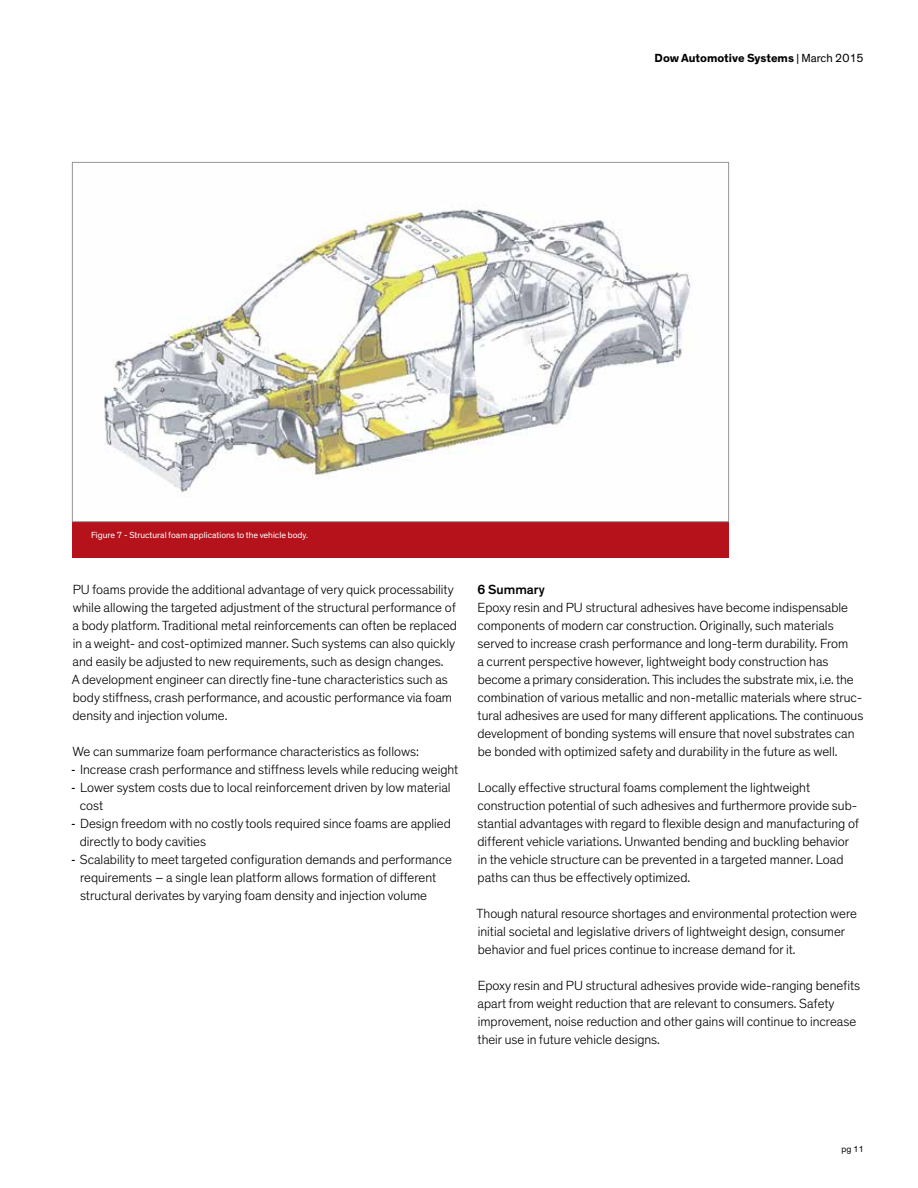
<style>
.page{position:relative;width:918px;height:1188px;background:#fff}
.page>*{position:absolute;margin:0;border:0;box-sizing:border-box;transform-origin:0 0}
.t1{font:300 13.5px/18px "Dow Corporate";color:#000}
.t2{font:500 13.5px "Dow Corporate";color:#000}
.t3{font:700 12px "Dow Corporate";color:#000}
.t4{font:9px "Dow Corporate";color:#fff}
.t5{font:9px "Dow Corporate";color:#000}
.s1{font-weight:400}
.s2{font-family:"Swift Neue LT Pro";font-weight:400}
</style>
<div class="page">
<div style="left:72px;top:522px;width:657px;height:36px;background:#b5121b"></div>
<img style="left:104px;top:209px;width:587px;height:284px">
<p class="t3" style="left:655px;top:51px;width:211px">Dow Automotive Systems <span class="s1">| March 2015</span></p>
<p class="t4" style="left:91px;top:530px;width:219px">Figure 7 - Structural foam applications to the vehicle body.</p>
<p class="t1" style="left:72px;top:581px;width:387px">PU foams provide the additional advantage of very quick processability while allowing the targeted adjustment of the structural performance of a body platform. Traditional metal reinforcements can often be replaced in a weight- and cost-optimized manner. Such systems can also quickly and easily be adjusted to new requirements, such as design changes.<br>A development engineer can directly fine-tune characteristics such as body stiffness, crash performance, and acoustic performance via foam density and injection volume.</p>
<p class="t1" style="left:72px;top:743px;width:348px">We can summarize foam performance characteristics as follows:</p>
<p class="t1" style="left:72px;top:761px;width:388px"><span class="s2">-</span> Increase crash performance and stiffness levels while reducing weight</p>
<p class="t1" style="left:80px;top:779px;width:372px;text-indent:-8px"><span class="s2">-</span> Lower system costs due to local reinforcement driven by low material cost</p>
<p class="t1" style="left:80px;top:815px;width:373px;text-indent:-8px"><span class="s2">-</span> Design freedom with no costly tools required since foams are applied directly to body cavities</p>
<p class="t1" style="left:80px;top:851px;width:373px;text-indent:-8px"><span class="s2">-</span> Scalability to meet targeted configuration demands and performance requirements – a single lean platform allows formation of different structural derivates by varying foam density and injection volume</p>
<p class="t2" style="left:478px;top:581px;width:69px">6 Summary</p>
<p class="t1" style="left:477px;top:599px;width:388px">Epoxy resin and PU structural adhesives have become indispensable components of modern car construction. Originally, such materials served to increase crash performance and long-term durability. From<br>a current perspective however, lightweight body construction has become a primary consideration. This includes the substrate mix, i.e. the combination of various metallic and non-metallic materials where struc&shy;tural adhesives are used for many different applications. The continuous development of bonding systems will ensure that novel substrates can be bonded with optimized safety and durability in the future as well.</p>
<p class="t1" style="left:477px;top:779px;width:383px">Locally effective structural foams complement the lightweight construction potential of such adhesives and furthermore provide sub&shy;stantial advantages with regard to flexible design and manufacturing of different vehicle variations. Unwanted bending and buckling behavior in the vehicle structure can be prevented in a targeted manner. Load paths can thus be effectively optimized.</p>
<p class="t1" style="left:476px;top:905px;width:382px">Though natural resource shortages and environmental protection were initial societal and legislative drivers of lightweight design, consumer behavior and fuel prices continue to increase demand for it.</p>
<p class="t1" style="left:478px;top:977px;width:384px">Epoxy resin and PU structural adhesives provide wide-ranging benefits apart from weight reduction that are relevant to consumers. Safety improvement, noise reduction and other gains will continue to increase their use in future vehicle designs.</p>
<p class="t5" style="left:842px;top:1144px;width:24px">pg 11</p>
</div>
